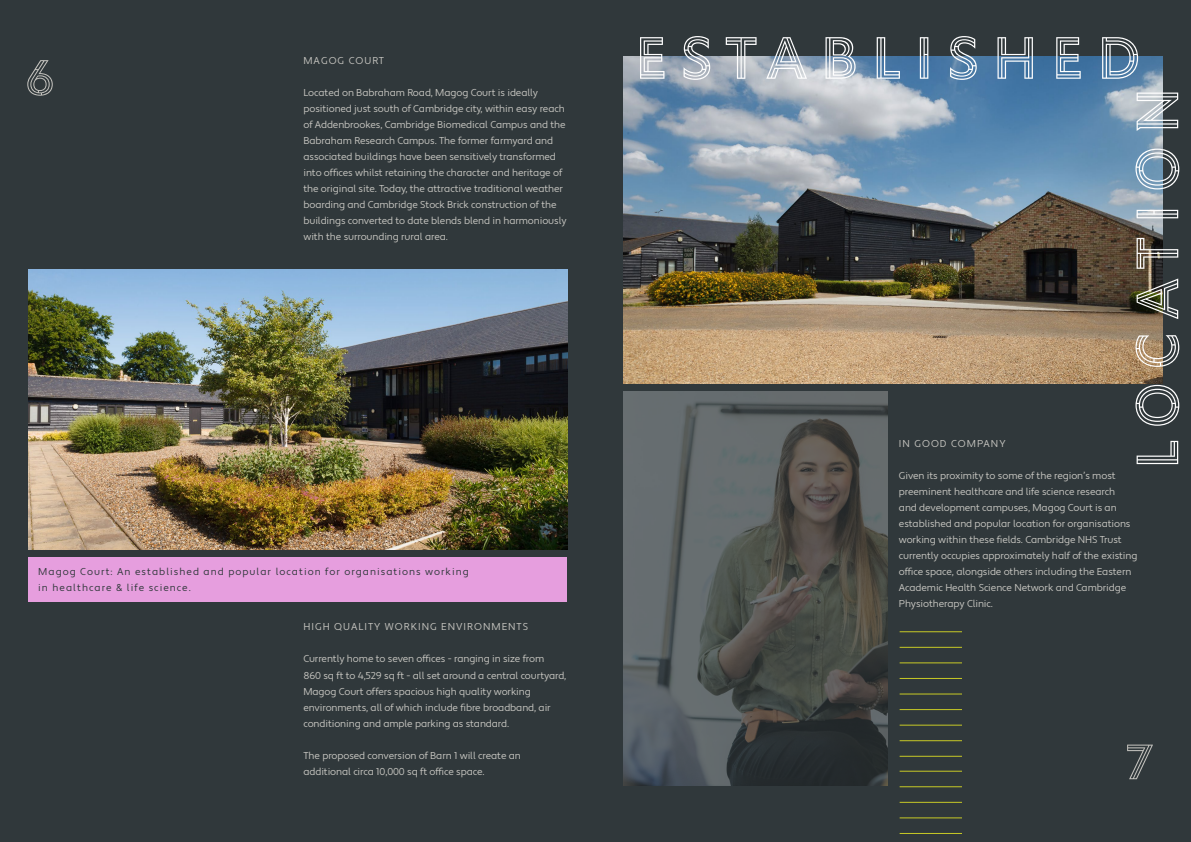
<style>
.page{position:relative;width:1191px;height:842px;background:#30383b}
.page>*{position:absolute;margin:0;border:0;box-sizing:border-box;transform-origin:0 0}
.t1{font:61px "Ysans Std Mondrian";letter-spacing:.2em;color:#fff}
.t2{font:50.8px "Ysans Std Mondrian";color:#c6c5c0}
.t3{font:10px/16px "Apertura";letter-spacing:-.01em;color:#c6c5c0}
.t4{font:10px/16px "Apertura";letter-spacing:.1em;color:#30383b}
.t5{font:10px "Apertura";letter-spacing:.1em;color:#c6c5c0}
</style>
<div class="page">
<img style="left:28px;top:269px;width:539px;height:281px">
<div style="left:28px;top:557px;width:539px;height:44px;background:#e69ede"></div>
<img style="left:624px;top:57px;width:538px;height:327px">
<img style="left:624px;top:391px;width:263px;height:394px">
<hr style="left:899px;top:771px;width:63px;height:1px;background:#c7c926">
<hr style="left:899px;top:786px;width:63px;height:1px;background:#c7c926">
<hr style="left:899px;top:631px;width:63px;height:1px;background:#c7c926">
<hr style="left:899px;top:802px;width:63px;height:1px;background:#c7c926">
<hr style="left:899px;top:647px;width:63px;height:1px;background:#c7c926">
<hr style="left:899px;top:817px;width:63px;height:1px;background:#c7c926">
<hr style="left:899px;top:662px;width:63px;height:1px;background:#c7c926">
<hr style="left:899px;top:833px;width:63px;height:1px;background:#c7c926">
<hr style="left:899px;top:678px;width:63px;height:1px;background:#c7c926">
<hr style="left:899px;top:693px;width:63px;height:1px;background:#c7c926">
<hr style="left:899px;top:709px;width:63px;height:1px;background:#c7c926">
<hr style="left:899px;top:725px;width:63px;height:1px;background:#c7c926">
<hr style="left:899px;top:740px;width:63px;height:1px;background:#c7c926">
<hr style="left:899px;top:756px;width:63px;height:1px;background:#c7c926">
<h2 class="t2" style="left:26px;top:52px;width:31px">6</h2>
<p class="t5" style="left:303px;top:55px;width:82px">MAGOG COURT</p>
<p class="t3" style="left:303px;top:85px;width:265px">Located on Babraham Road, Magog Court is ideally positioned just south of Cambridge city, within easy reach of Addenbrookes, Cambridge Biomedical Campus and the Babraham Research Campus. The former farmyard and associated buildings have been sensitively transformed into offices whilst retaining the character and heritage of the original site. Today, the attractive traditional weather boarding and Cambridge Stock Brick construction of the buildings converted to date blends blend in harmoniously with the surrounding rural area.</p>
<p class="t4" style="left:38px;top:563px;width:432px">Magog Court: An established and popular location for organisations working in healthcare &amp; life science.</p>
<p class="t5" style="left:303px;top:621px;width:226px">HIGH QUALITY WORKING ENVIRONMENTS</p>
<p class="t3" style="left:303px;top:651px;width:264px">Currently home to seven offices - ranging in size from<br>860 sq ft to 4,529 sq ft - all set around a central courtyard, Magog Court offers spacious high quality working environments, all of which include fibre broadband, air conditioning and ample parking as standard.</p>
<p class="t3" style="left:303px;top:747px;width:219px">The proposed conversion of Barn 1 will create an additional circa 10,000 sq ft office space.</p>
<h1 class="t1" style="left:634px;top:28px;width:508px">ESTABLISHED</h1>
<h1 class="t1" style="left:1127px;top:470px;width:384px;rotate:-90deg">LOCATION</h1>
<p class="t5" style="left:899px;top:437px;width:108px">IN GOOD COMPANY</p>
<p class="t3" style="left:899px;top:468px;width:240px">Given its proximity to some of the region’s most preeminent healthcare and life science research<br>and development campuses, Magog Court is an established and popular location for organisations working within these fields. Cambridge NHS Trust currently occupies approximately half of the existing office space, alongside others including the Eastern Academic Health Science Network and Cambridge Physiotherapy Clinic.</p>
<h2 class="t2" style="left:1125px;top:737px;width:30px">7</h2>
</div>
